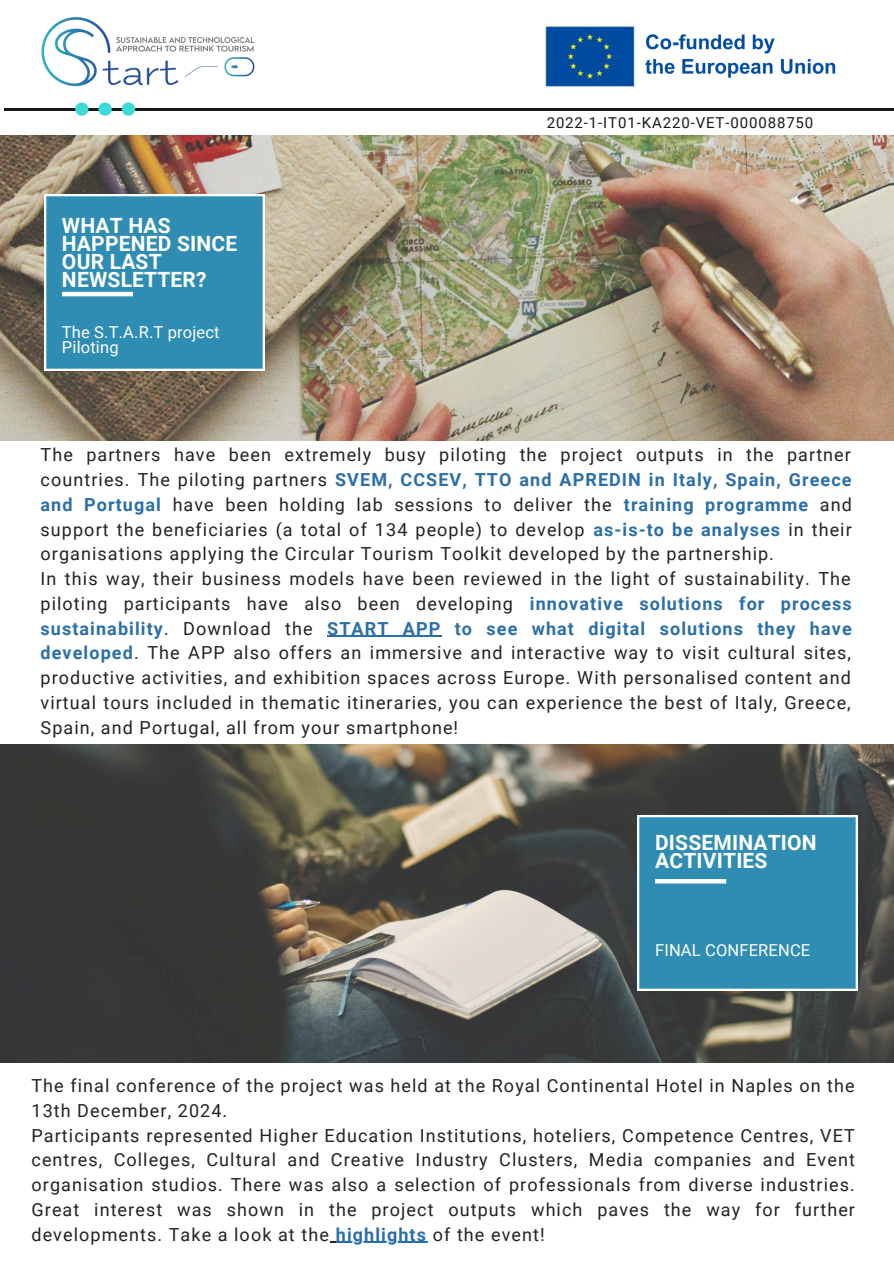
<style>
.page{position:relative;width:894px;height:1264px;background:#fff}
.page>*{position:absolute;margin:0;border:0;box-sizing:border-box;transform-origin:0 0}
.t1{font:700 21px/18px "Roboto";letter-spacing:.01em;color:#fff}
.t2{font:18px/24.8px "Roboto";letter-spacing:.06em;color:#222}
.t3{font:16.5px/14.7px "Roboto";letter-spacing:.01em;color:#fff}
.t4{font:15px "Roboto";letter-spacing:.06em;color:#191919}
.s1{font-weight:700;color:#2c6fa8}
</style>
<div class="page">
<img style="left:0;top:744px;width:893px;height:318px">
<div style="left:637px;top:815px;width:220px;height:175px;background:#2f8cb3"></div>
<img style="left:0;top:135px;width:893px;height:305px">
<div style="left:45px;top:194px;width:219px;height:176px;background:#2f8cb3"></div>
<img style="left:41px;top:17px;width:214px;height:70px">
<img style="left:545px;top:25px;width:291px;height:62px">
<hr style="left:62px;top:292px;width:71px;height:4px;background:#fff">
<hr style="left:655px;top:879px;width:71px;height:4px;background:#fff">
<hr style="left:4px;top:108px;width:889px;height:2px;background:#191919">
<svg style="left:122px;top:103px;width:13px;height:13px"></svg>
<svg style="left:99px;top:103px;width:13px;height:13px"></svg>
<svg style="left:75px;top:103px;width:13px;height:13px"></svg>
<hr style="left:327px;top:635px;width:114px;height:2px;background:#2c6fa8">
<hr style="left:336px;top:1241px;width:91px;height:1px;background:#2c6fa8">
<p class="t1" style="left:62px;top:216px;width:177px">WHAT HAS<br>HAPPENED SINCE<br>OUR LAST<br>NEWSLETTER?</p>
<p class="t3" style="left:62px;top:325px;width:159px">The S.T.A.R.T project<br>Piloting</p>
<p class="t4" style="left:546px;top:114px;width:268px">2022-1-IT01-KA220-VET-000088750</p>
<p class="t2" style="left:41px;top:443px;width:812px">The partners have been extremely busy piloting the project outputs in the partner countries. The piloting partners <span class="s1">SVEM, CCSEV, TTO and APREDIN in Italy, Spain, Greece and Portugal</span> have been holding lab sessions to deliver the <span class="s1">training programme</span> and support the beneficiaries (a total of 134 people) to develop <span class="s1">as-is-to be analyses</span> in their organisations applying the Circular Tourism Toolkit developed by the partnership.<br>In this way, their business models have been reviewed in the light of sustainability. The piloting participants have also been developing <span class="s1">innovative solutions for process sustainability</span>. Download the <span class="s1">START APP to see what digital solutions they have developed</span>. The APP also offers an immersive and interactive way to visit cultural sites, productive activities, and exhibition spaces across Europe. With personalised content and virtual tours included in thematic itineraries, you can experience the best of Italy, Greece, Spain, and Portugal, all from your smartphone!</p>
<p class="t1" style="left:655px;top:834px;width:163px">DISSEMINATION<br>ACTIVITIES</p>
<p class="t3" style="left:655px;top:943px;width:157px">FINAL CONFERENCE</p>
<p class="t2" style="left:31px;top:1073px;width:824px">The final conference of the project was held at the Royal Continental Hotel in Naples on the 13th December, 2024.<br>Participants represented Higher Education Institutions, hoteliers, Competence Centres, VET centres, Colleges, Cultural and Creative Industry Clusters, Media companies and Event organisation studios. There was also a selection of professionals from diverse industries.<br>Great interest was shown in the project outputs which paves the way for further developments. Take a look at the <span class="s1">highlights</span> of the event!</p>
</div>
